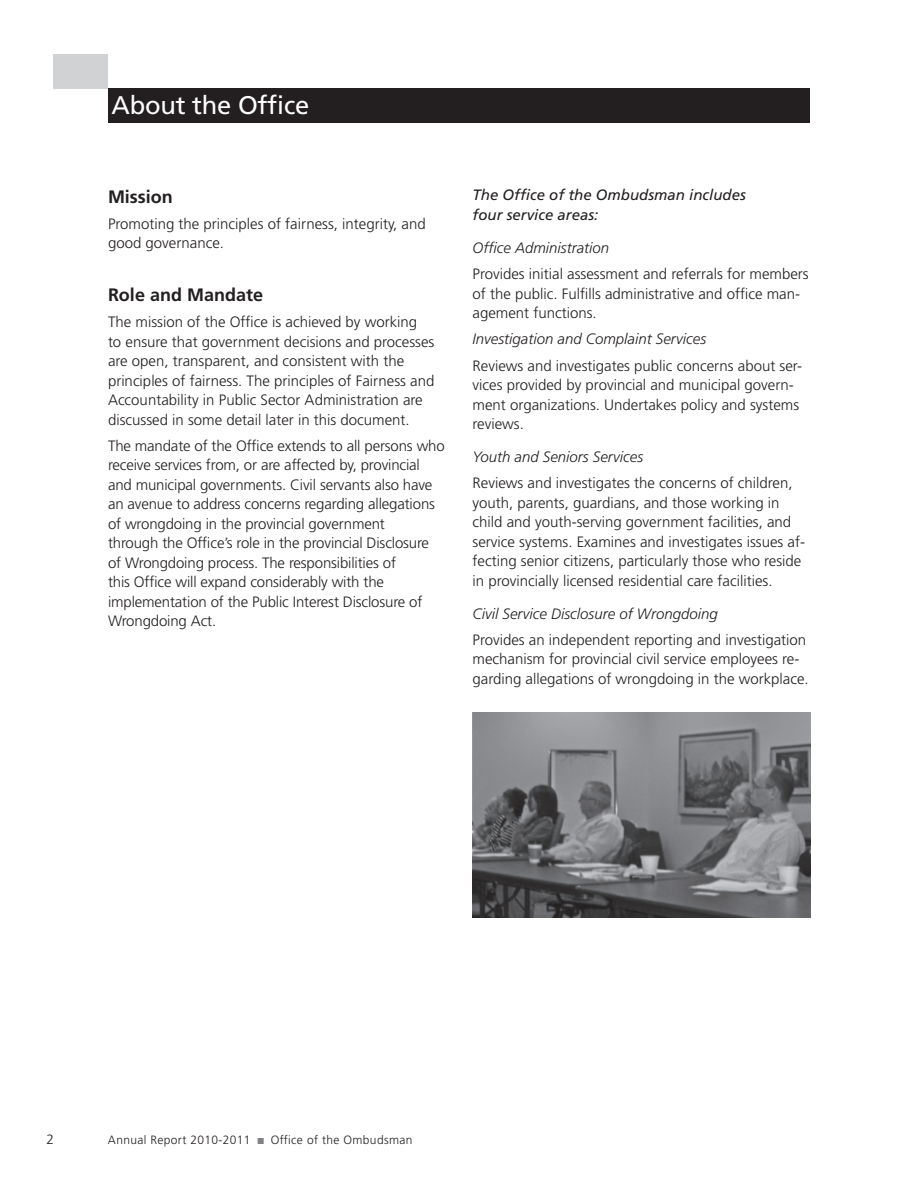
<style>
.page{position:relative;width:918px;height:1188px;background:#fff}
.page>*{position:absolute;margin:0;border:0;box-sizing:border-box;transform-origin:0 0}
.t1{font:25.5px "Frutiger";letter-spacing:-.01em;color:#fff}
.t2{font:700 18px "Frutiger";color:#231f20}
.t3{font:300 15px/19.5px "Frutiger";color:#231f20}
.t4{font:italic 300 15px "Frutiger";color:#231f20}
.t5{font:italic 15px/19.5px "Frutiger";color:#231f20}
.t6{font:300 13.5px "Frutiger";color:#231f20}
.t7{font:300 12px "Frutiger";letter-spacing:.03em;color:#231f20}
.s1{font-family:"Tech Grapha";font-weight:400;color:#808285}
</style>
<div class="page">
<div style="left:108px;top:88px;width:702px;height:35px;background:#231f20"></div>
<div style="left:54px;top:54px;width:54px;height:35px;background:#d1d2d4"></div>
<img style="left:473px;top:713px;width:337px;height:205px">
<h1 class="t1" style="left:112px;top:90px;width:199px">About the Office</h1>
<p class="t2" style="left:108px;top:186px;width:66px">Mission</p>
<p class="t3" style="left:108px;top:214px;width:319px">Promoting the principles of fairness, integrity, and good governance.</p>
<p class="t2" style="left:108px;top:284px;width:157px">Role and Mandate</p>
<p class="t3" style="left:108px;top:312px;width:328px">The mission of the Office is achieved by working<br>to ensure that government decisions and processes are open, transparent, and consistent with the principles of fairness. The principles of Fairness and Accountability in Public Sector Administration are discussed in some detail later in this document.</p>
<p class="t3" style="left:108px;top:436px;width:338px">The mandate of the Office extends to all persons who receive services from, or are affected by, provincial and municipal governments. Civil servants also have an avenue to address concerns regarding allegations of wrongdoing in the provincial government<br>through the Office’s role in the provincial Disclosure of Wrongdoing process. The responsibilities of<br>this Office will expand considerably with the implementation of the Public Interest Disclosure of Wrongdoing Act.</p>
<p class="t5" style="left:473px;top:185px;width:275px">The Office of the Ombudsman includes four service areas:</p>
<p class="t4" style="left:473px;top:239px;width:138px">Office Administration</p>
<p class="t3" style="left:473px;top:264px;width:338px">Provides initial assessment and referrals for members of the public. Fulfills administrative and office man&shy;agement functions.</p>
<p class="t4" style="left:473px;top:330px;width:235px">Investigation and Complaint Services</p>
<p class="t3" style="left:473px;top:356px;width:331px">Reviews and investigates public concerns about ser&shy;vices provided by provincial and municipal govern&shy;ment organizations. Undertakes policy and systems reviews.</p>
<p class="t4" style="left:473px;top:448px;width:172px">Youth and Seniors Services</p>
<p class="t3" style="left:473px;top:473px;width:334px">Reviews and investigates the concerns of children, youth, parents, guardians, and those working in child and youth-serving government facilities, and service systems. Examines and investigates issues af&shy;fecting senior citizens, particularly those who reside in provincially licensed residential care facilities.</p>
<p class="t4" style="left:473px;top:605px;width:247px">Civil Service Disclosure of Wrongdoing</p>
<p class="t3" style="left:473px;top:630px;width:338px">Provides an independent reporting and investigation mechanism for provincial civil service employees re&shy;garding allegations of wrongdoing in the workplace.</p>
<p class="t6" style="left:46px;top:1132px;width:9px">2</p>
<p class="t7" style="left:108px;top:1133px;width:306px">Annual Report 2010-2011 <span class="s1">A</span> Office of the Ombudsman</p>
</div>
